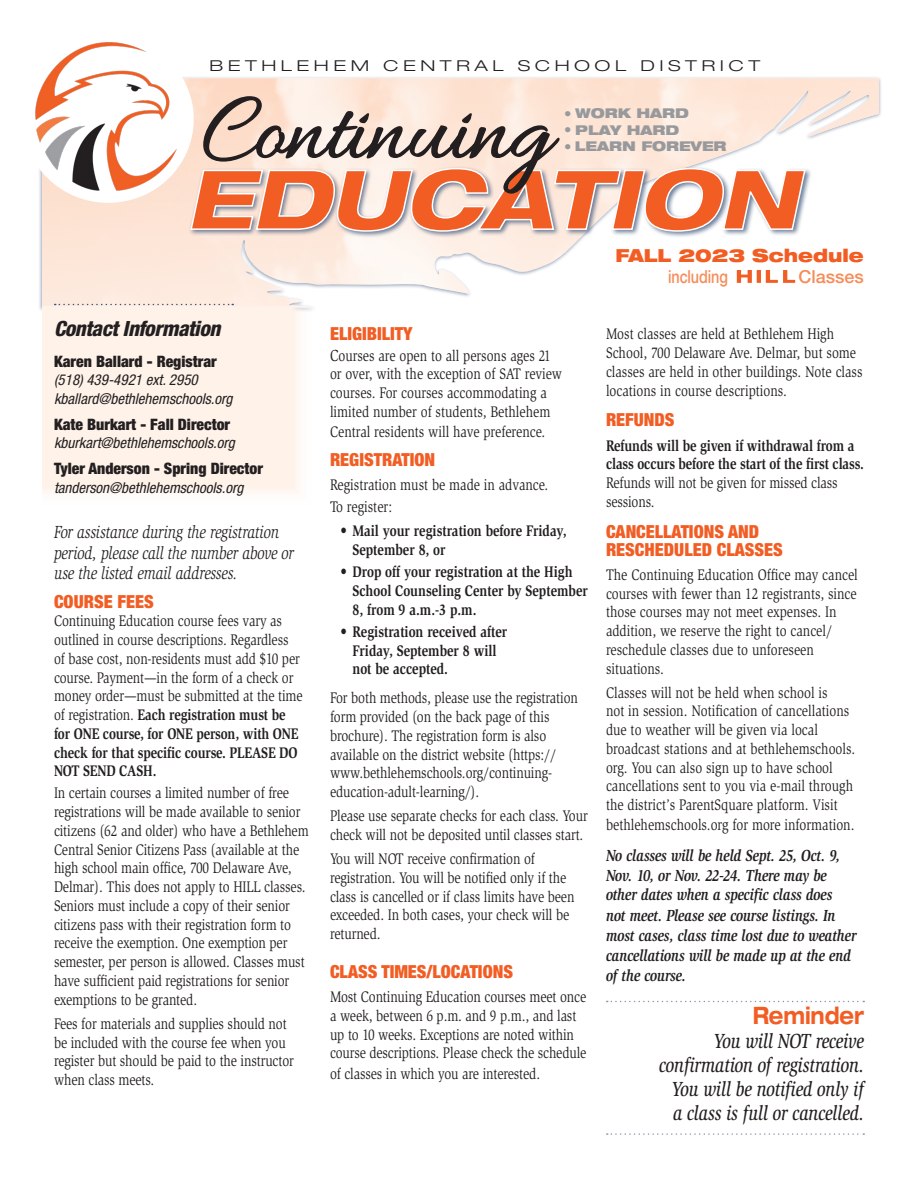
<style>
.page{position:relative;width:918px;height:1188px;background:#fff}
.page>*{position:absolute;margin:0;border:0;box-sizing:border-box;transform-origin:0 0}
.callout{font:700 expanded 24px "Helvetica Neue LT Std";letter-spacing:-.005em;color:#f25d24;scale:.8 1}
.callout-2{font:italic 500 21px/24px "Slimbach Std";letter-spacing:-.005em;color:#231f20;text-align:right;scale:.8 1}
.Reg_info{font:italic 800 condensed 21px "Helvetica Neue LT Std";letter-spacing:-.02em;color:#231f20}
.Front_body_text{font:italic 18px/20.2px "Slimbach Std";letter-spacing:-.01em;color:#231f20;scale:.8 1}
.intro_text{font:900 condensed 18px/18px "Helvetica Neue LT Std";color:#f25d24}
.subhead{font:900 condensed 18px "Helvetica Neue LT Std";color:#f25d24}
.Issue{font:900 expanded 18px "Helvetica Neue LT Std";color:#f25d24;scale:.96 1}
.Issue-2{font:500 18px "Helvetica Neue LT Std";letter-spacing:-.005em;color:#f68d5a;scale:.8 1}
.Issue-3{font:500 18px "Helvetica Neue LT Std";letter-spacing:-.005em;color:#f68d5a}
.Front_body_text-2{font:italic 700 16.5px/20px "Slimbach Std";letter-spacing:-.01em;color:#231f20;scale:.82 1}
.intro_text-2{font:15.75px/18.8px "Slimbach Std";letter-spacing:-.01em;color:#231f20;scale:.82 1}
.Front_body_text-3{font:15.75px/18.8px "Slimbach Std";letter-spacing:-.01em;color:#231f20;scale:.82 1}
.intro_text-3{font:700 15.75px/18.8px "Slimbach Std";color:#231f20;scale:.82 1}
.Contact_name{font:900 condensed 15.75px "Helvetica Neue LT Std";color:#231f20}
.Contact_name-2{font:italic condensed 15px/18.8px "Helvetica Neue LT Std";color:#231f20}
.school_name{font:300 expanded 15px "Helvetica Neue LT Std";letter-spacing:.24em;color:#231f20;scale:1.25 1}
.course_description{font:900 expanded 13.5px "Helvetica Neue LT Std";color:#97999c}
.s1{font-weight:700}
.s2{font-size:16.5px}
.s3{font-family:"Clearface Gothic LT Std";font-weight:400}
.s4{font-weight:400}
</style>
<div class="page">
<div style="left:39px;top:76px;width:844px;height:236px;background:#3b547b;opacity:.53"></div>
<img style="left:42px;top:78px;width:837px;height:230px">
<div style="left:42px;top:307px;width:270px;height:199px;background:#fef2e9"></div>
<div style="left:23px;top:36px;width:171px;height:167px;background:#fff;border-radius:50%"></div>
<svg style="left:55px;top:304px;width:178px;height:1px"></svg>
<img style="left:35px;top:42px;width:142px;height:149px">
<svg style="left:607px;top:1001px;width:257px;height:1px"></svg>
<svg style="left:607px;top:1133px;width:257px;height:2px"></svg>
<div style="left:188px;top:166px;width:624px;height:73px;background:#3b547b;opacity:.75"></div>
<svg style="left:189px;top:95px;width:618px;height:137px;background:#e5b8a4"></svg>
<svg style="left:737px;top:270px;width:58px;height:13px"></svg>
<p class="school_name" style="left:210px;top:57px;width:442px">BETHLEHEM CENTRAL SCHOOL DISTRICT</p>
<p class="course_description" style="left:565px;top:105px;width:126px">● WORK HARD</p>
<p class="course_description" style="left:565px;top:121px;width:116px">● PLAY HARD</p>
<p class="course_description" style="left:565px;top:138px;width:164px">● LEARN FOREVER</p>
<p class="Reg_info" style="left:54px;top:315px;width:168px">Contact Information</p>
<p class="Contact_name" style="left:54px;top:351px;width:164px">Karen Ballard - Registrar</p>
<p class="Contact_name-2" style="left:54px;top:371px;width:180px">(518) 439-4921 ext. 2950 kballard@bethlehemschools.org</p>
<p class="Contact_name" style="left:54px;top:414px;width:178px">Kate Burkart - Fall Director</p>
<p class="Contact_name-2" style="left:54px;top:434px;width:182px">kburkart@bethlehemschools.org</p>
<p class="Contact_name" style="left:54px;top:459px;width:210px">Tyler Anderson - Spring Director</p>
<p class="Contact_name-2" style="left:54px;top:478px;width:191px">tanderson@bethlehemschools.org</p>
<p class="Front_body_text" style="left:54px;top:522px;width:301px">For assistance during the registration period, please call the number above or use the listed email addresses.</p>
<p class="subhead" style="left:54px;top:590px;width:101px">COURSE FEES</p>
<p class="Front_body_text-3" style="left:54px;top:612px;width:305px">Continuing Education course fees vary as outlined in course descriptions. Regardless of base cost, non-residents must add $10 per course. Payment—in the form of a check or money order—must be submitted at the time of registration. <span class="s1">Each registration must be for ONE course, for ONE person, with ONE check for that specific course. PLEASE DO NOT SEND CASH.</span></p>
<p class="intro_text-2" style="left:54px;top:784px;width:312px">In certain courses a limited number of free registrations will be made available to senior citizens (62 and older) who have a Bethlehem Central Senior Citizens Pass (available at the high school main office, 700 Delaware Ave, Delmar). This does not apply to HILL classes.<br>Seniors must include a copy of their senior citizens pass with their registration form to receive the exemption. One exemption per semester, per person is allowed. Classes must have sufficient paid registrations for senior exemptions to be granted.</p>
<p class="intro_text-2" style="left:54px;top:1014px;width:294px">Fees for materials and supplies should not be included with the course fee when you register but should be paid to the instructor when class meets.</p>
<p class="intro_text" style="left:330px;top:325px;width:84px">ELIGIBILITY</p>
<p class="Front_body_text-3" style="left:330px;top:346px;width:285px"><span class="s2">C</span>ourses are open to all persons ages 21 or over, with the exception of SAT review courses. For courses accommodating a limited number of students, Bethlehem</p>
<p class="Front_body_text-3" style="left:330px;top:423px;width:264px">Central residents will have preference.</p>
<p class="subhead" style="left:330px;top:448px;width:107px">REGISTRATION</p>
<p class="Front_body_text-3" style="left:330px;top:475px;width:268px">Registration must be made in advance.</p>
<p class="intro_text-2" style="left:330px;top:497px;width:77px">To register:</p>
<p class="intro_text-3" style="left:352px;top:521px;width:263px;text-indent:-12px"><span class="s3">•</span> Mail your registration before Friday,<br>September 8, or</p>
<p class="intro_text-3" style="left:352px;top:562px;width:289px;text-indent:-12px"><span class="s3">•</span> Drop off your registration at the High<br>School Counseling Center by September<br>8, from 9 a.m.-3 p.m.</p>
<p class="intro_text-3" style="left:352px;top:622px;width:190px;text-indent:-12px"><span class="s3">•</span> Registration received after<br>Friday, September 8 will not be accepted.</p>
<p class="intro_text-2" style="left:330px;top:689px;width:304px">For both methods, please use the registration form provided (on the back page of this brochure). The registration form is also available on the district website (https:// www.bethlehemschools.org/continuing&shy;education-adult-learning/).</p>
<p class="intro_text-2" style="left:330px;top:807px;width:316px">Please use separate checks for each class. Your check will not be deposited until classes start.</p>
<p class="intro_text-2" style="left:330px;top:850px;width:300px">You will NOT receive confirmation of registration. You will be notified only if the class is cancelled or if class limits have been exceeded. In both cases, your check will be returned.</p>
<p class="intro_text" style="left:330px;top:962px;width:185px">CLASS TIMES/LOCATIONS</p>
<p class="Front_body_text-3" style="left:330px;top:988px;width:314px">Most Continuing Education courses meet once a week, between 6 p.m. and 9 p.m., and last up to 10 weeks. Exceptions are noted within course descriptions. Please check the schedule</p>
<p class="Front_body_text-3" style="left:330px;top:1064px;width:258px">of classes in which you are interested.</p>
<p class="Issue" style="left:615px;top:243px;width:260px">FALL 2023 Schedule</p>
<p class="Issue-2" style="left:668px;top:266px;width:76px">including</p>
<p class="Issue-3" style="left:799px;top:266px;width:67px">Classes</p>
<p class="intro_text-2" style="left:606px;top:325px;width:314px">Most classes are held at Bethlehem High School, 700 Delaware Ave. Delmar, but some classes are held in other buildings. Note class locations in course descriptions.</p>
<p class="subhead" style="left:606px;top:409px;width:70px">REFUNDS</p>
<p class="intro_text-3" style="left:606px;top:436px;width:316px">Refunds will be given if withdrawal from a class occurs before the start of the first class.<br><span class="s4">Refunds will not be given for missed class sessions.</span></p>
<p class="intro_text" style="left:606px;top:522px;width:178px">CANCELLATIONS AND<br>RESCHEDULED CLASSES</p>
<p class="intro_text-2" style="left:606px;top:565px;width:309px">The Continuing Education Office may cancel courses with fewer than 12 registrants, since those courses may not meet expenses. In addition, we reserve the right to cancel/ reschedule classes due to unforeseen situations.</p>
<p class="intro_text-2" style="left:606px;top:683px;width:305px">Classes will not be held when school is<br>not in session. Notification of cancellations due to weather will be given via local broadcast stations and at bethlehemschools. org. You can also sign up to have school cancellations sent to you via e-mail through the district’s ParentSquare platform. Visit bethlehemschools.org for more information.</p>
<p class="Front_body_text-2" style="left:606px;top:846px;width:307px">No classes will be held Sept. 25, Oct. 9, Nov. 10, or Nov. 22-24. There may be other dates when a specific class does<br>not meet. Please see course listings. In most cases, class time lost due to weather cancellations will be made up at the end of the course.</p>
<p class="callout" style="left:753px;top:1000px;width:141px">Reminder</p>
<p class="callout-2" style="left:659px;top:1029px;width:258px">You will NOT receive confirmation of registration.<br>You will be notified only if a class is full or cancelled.</p>
</div>
